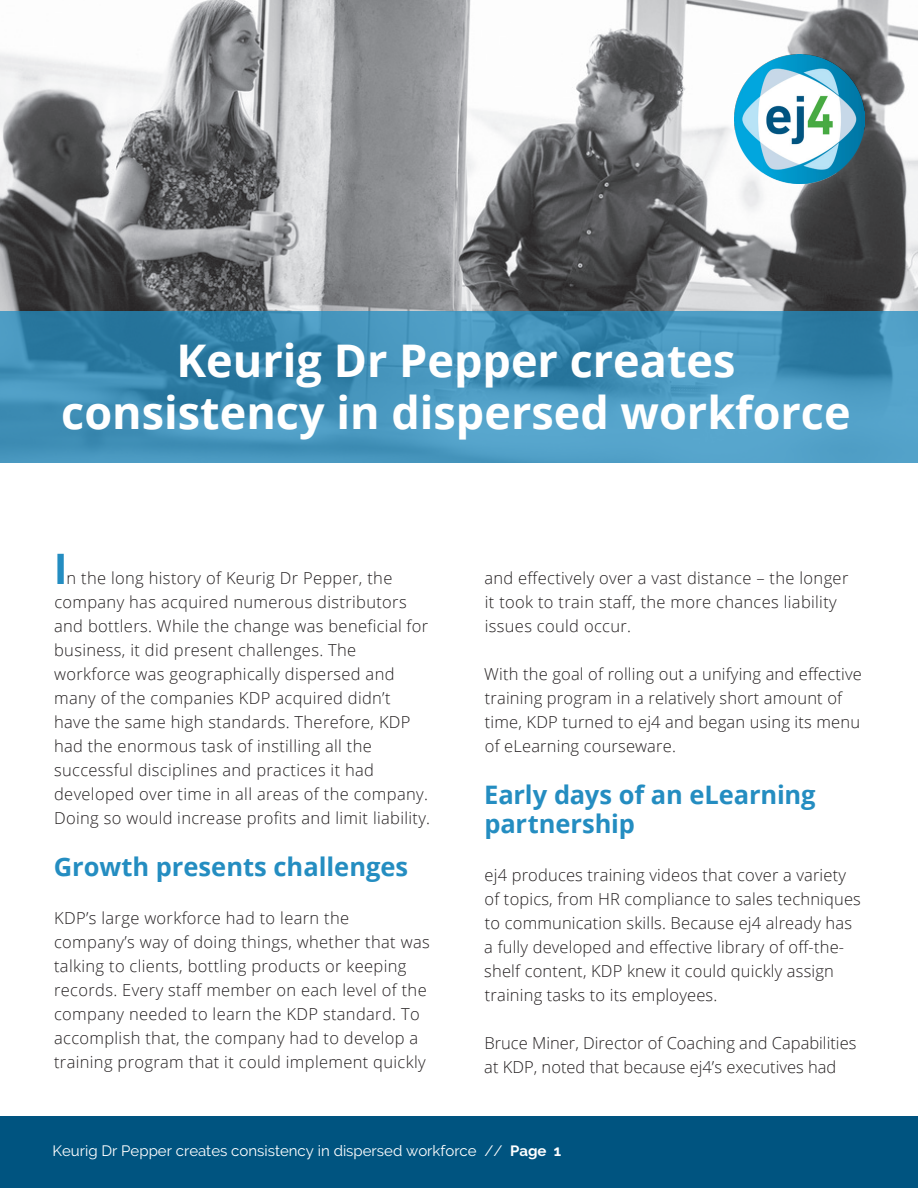
<style>
.page{position:relative;width:918px;height:1188px;background:#fff}
.page>*{position:absolute;margin:0;border:0;box-sizing:border-box;transform-origin:0 0}
.t1{font:700 45px/52.5px "Open Sans";color:#fff;text-align:center}
.Body_Copy{font:700 42px "Open Sans";color:#248dc1}
.Body_Copy-2{font:700 25.5px/28.5px "Open Sans";color:#248dc1}
.Body_Copy-3{font:300 16.5px/24px "Open Sans";letter-spacing:.02em;color:#231f20}
.Body_Copy-4{font:300 16.5px/24px "Open Sans";color:#231f20}
.t2{font:15px "Raleway";color:#fff}
.s1{font-weight:700}
</style>
<div class="page">
<div style="left:0;top:1116px;width:918px;height:72px;background:#005480"></div>
<img style="left:0;top:0;width:918px;height:312px">
<svg style="left:0;top:312px;width:918px;height:151px;background:#4291b8"></svg>
<img style="left:734px;top:54px;width:130px;height:130px">
<p class="t1" style="left:61px;top:333px;width:791px">Keurig Dr Pepper creates consistency in dispersed workforce</p>
<p class="Body_Copy" style="left:54px;top:539px;width:15px">I</p>
<p class="Body_Copy-3" style="left:54px;top:565px;width:378px;text-indent:12px">n the long history of Keurig Dr Pepper, the company has acquired numerous distributors and bottlers. While the change was beneficial for business, it did present challenges. The workforce was geographically dispersed and many of the companies KDP acquired didn’t have the same high standards. Therefore, KDP had the enormous task of instilling all the successful disciplines and practices it had developed over time in all areas of the company.<br>Doing so would increase profits and limit liability.</p>
<p class="Body_Copy-2" style="left:54px;top:852px;width:356px">Growth presents challenges</p>
<p class="Body_Copy-3" style="left:54px;top:906px;width:377px">KDP’s large workforce had to learn the company’s way of doing things, whether that was talking to clients, bottling products or keeping records. Every staff member on each level of the company needed to learn the KDP standard. To accomplish that, the company had to develop a training program that it could implement quickly</p>
<p class="Body_Copy-3" style="left:484px;top:565px;width:366px">and effectively over a vast distance – the longer it took to train staff, the more chances liability issues could occur.</p>
<p class="Body_Copy-3" style="left:484px;top:661px;width:379px">With the goal of rolling out a unifying and effective training program in a relatively short amount of time, KDP turned to ej4 and began using its menu of eLearning courseware.</p>
<p class="Body_Copy-2" style="left:484px;top:780px;width:333px">Early days of an eLearning partnership</p>
<p class="Body_Copy-3" style="left:484px;top:862px;width:378px">ej4 produces training videos that cover a variety of topics, from HR compliance to sales techniques to communication skills. Because ej4 already has a fully developed and effective library of off-the&shy;shelf content, KDP knew it could quickly assign training tasks to its employees.</p>
<p class="Body_Copy-4" style="left:484px;top:1030px;width:374px">Bruce Miner, Director of Coaching and Capabilities at KDP, noted that because ej4’s executives had</p>
<p class="t2" style="left:52px;top:1142px;width:510px">Keurig Dr Pepper creates consistency in dispersed workforce // <span class="s1">Page 1</span></p>
</div>
